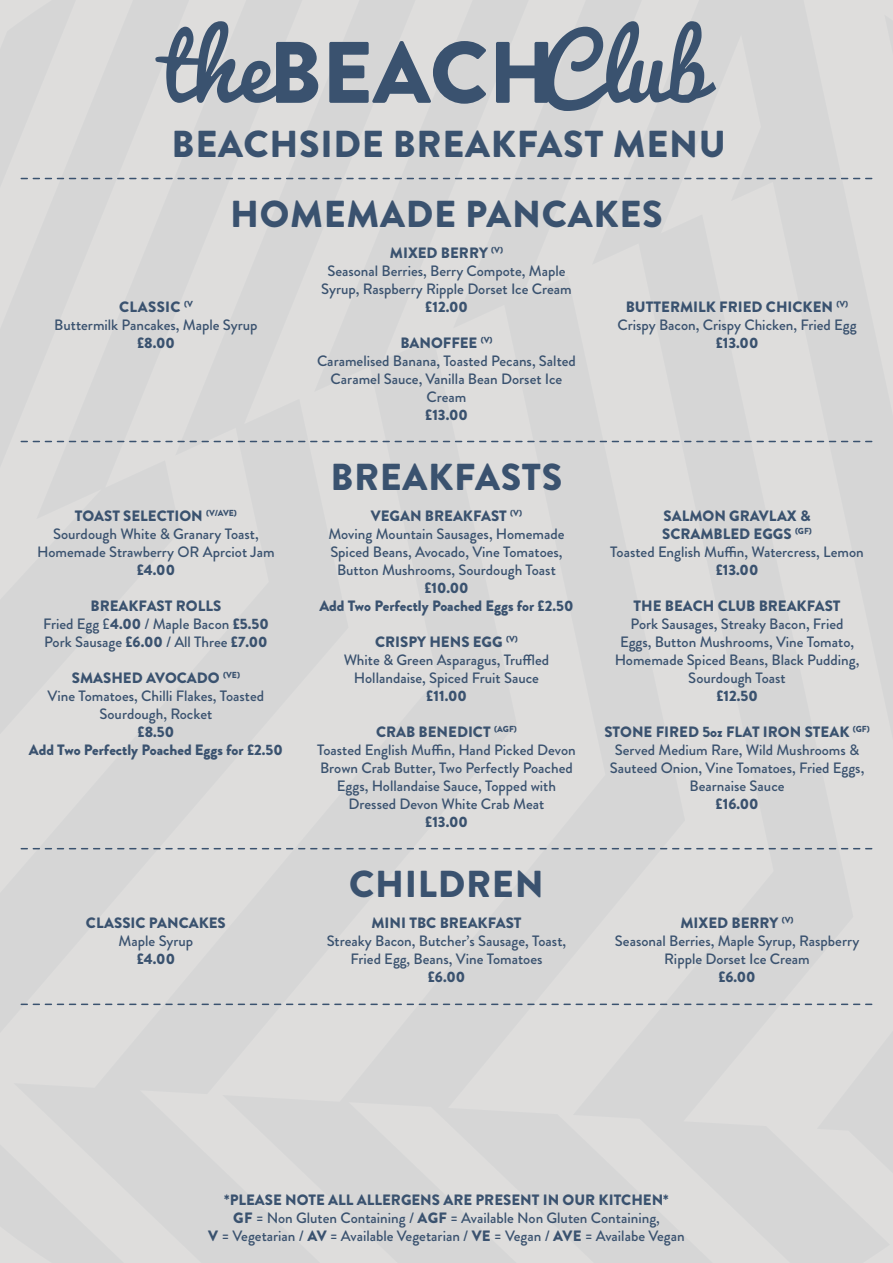
<style>
.page{position:relative;width:893px;height:1263px;background:#dedddc}
.page>*{position:absolute;margin:0;border:0;box-sizing:border-box;transform-origin:0 0}
.t1{font:87px "Pacifico";color:#3a526f}
.t2{font:900 37.5px "Brandon Grotesque";letter-spacing:.02em;color:#3a526f}
.t3{font:500 15px/18px "Brandon Grotesque";color:#3a526f;text-align:center}
.t4{font:900 15px/18px "Brandon Grotesque";color:#3a526f;text-align:center}
.s1{font-family:"Brandon Grotesque";font-weight:900}
.s2{font-weight:900}
</style>
<div class="page">
<svg style="left:21px;top:178px;width:851px;height:1px"></svg>
<svg style="left:21px;top:441px;width:851px;height:1px"></svg>
<svg style="left:21px;top:848px;width:851px;height:1px"></svg>
<svg style="left:21px;top:1003px;width:851px;height:2px;background:#98a1ad"></svg>
<h1 class="t1" style="left:159px;top:-8px;width:549px">the <span class="s1">BEACH</span> Club</h1>
<h2 class="t2" style="left:172px;top:118px;width:556px">BEACHSIDE BREAKFAST MENU</h2>
<h2 class="t2" style="left:230px;top:187px;width:434px">HOMEMADE PANCAKES</h2>
<p class="t3" style="left:54px;top:298px;width:205px"><span class="s2">CLASSIC</span> <sup>(V<br></sup>Buttermilk Pancakes, Maple Syrup</p>
<p class="t4" style="left:137px;top:334px;width:39px">£8.00</p>
<p class="t3" style="left:37px;top:507px;width:239px"><span class="s2">TOAST SELECTION</span> <sup>(V/AVE)<br></sup>Sourdough White &amp; Granary Toast,<br>Homemade Strawberry OR Aprciot Jam</p>
<p class="t4" style="left:137px;top:561px;width:40px">£4.00</p>
<p class="t3" style="left:43px;top:597px;width:227px"><span class="s2">BREAKFAST ROLLS<br></span>Fried Egg £<span class="s2">4.00</span> / Maple Bacon <span class="s2">£5.50<br></span>Pork Sausage <span class="s2">£6.00</span> / All Three <span class="s2">£7.00</span></p>
<p class="t3" style="left:48px;top:669px;width:218px"><span class="s2">SMASHED AVOCADO</span> <sup>(VE)<br></sup>Vine Tomatoes, Chilli Flakes, Toasted<br>Sourdough, Rocket</p>
<p class="t4" style="left:29px;top:723px;width:255px">£8.50<br>Add Two Perfectly Poached Eggs for £2.50</p>
<p class="t4" style="left:86px;top:914px;width:141px">CLASSIC PANCAKES</p>
<p class="t3" style="left:119px;top:932px;width:76px">Maple Syrup</p>
<p class="t4" style="left:137px;top:950px;width:40px">£4.00</p>
<p class="t3" style="left:321px;top:244px;width:252px"><span class="s2">MIXED BERRY</span> <sup>(V)<br></sup>Seasonal Berries, Berry Compote, Maple<br>Syrup, Raspberry Ripple Dorset Ice Cream</p>
<p class="t4" style="left:425px;top:298px;width:44px">£12.00</p>
<p class="t3" style="left:317px;top:334px;width:260px"><span class="s2">BANOFFEE</span> <sup>(V)<br></sup>Caramelised Banana, Toasted Pecans, Salted<br>Caramel Sauce, Vanilla Bean Dorset Ice<br>Cream</p>
<p class="t4" style="left:425px;top:406px;width:44px">£13.00</p>
<h2 class="t2" style="left:330px;top:450px;width:234px">BREAKFASTS</h2>
<p class="t3" style="left:328px;top:507px;width:238px"><span class="s2">VEGAN BREAKFAST</span> <sup>(V)<br></sup>Moving Mountain Sausages, Homemade<br>Spiced Beans, Avocado, Vine Tomatoes,<br>Button Mushrooms, Sourdough Toast</p>
<p class="t4" style="left:319px;top:579px;width:255px">£10.00<br>Add Two Perfectly Poached Eggs for £2.50</p>
<p class="t3" style="left:344px;top:633px;width:207px"><span class="s2">CRISPY HENS EGG</span> <sup>(V)<br></sup>White &amp; Green Asparagus, Truffled<br>Hollandaise, Spiced Fruit Sauce</p>
<p class="t4" style="left:426px;top:687px;width:42px">£11.00</p>
<p class="t3" style="left:317px;top:723px;width:260px"><span class="s2">CRAB BENEDICT</span> <sup>(AGF)<br></sup>Toasted English Muffin, Hand Picked Devon Brown Crab Butter, Two Perfectly Poached Eggs, Hollandaise Sauce, Topped with Dressed Devon White Crab Meat</p>
<p class="t4" style="left:425px;top:813px;width:44px">£13.00</p>
<h2 class="t2" style="left:349px;top:857px;width:196px">CHILDREN</h2>
<p class="t4" style="left:371px;top:914px;width:152px">MINI TBC BREAKFAST</p>
<p class="t3" style="left:327px;top:932px;width:241px">Streaky Bacon, Butcher’s Sausage, Toast,<br>Fried Egg, Beans, Vine Tomatoes</p>
<p class="t4" style="left:428px;top:968px;width:39px">£6.00</p>
<p class="t3" style="left:617px;top:298px;width:241px"><span class="s2">BUTTERMILK FRIED CHICKEN</span> <sup>(V)<br></sup>Crispy Bacon, Crispy Chicken, Fried Egg</p>
<p class="t4" style="left:716px;top:334px;width:44px">£13.00</p>
<p class="t3" style="left:610px;top:507px;width:255px"><span class="s2">SALMON GRAVLAX &amp;<br>SCRAMBLED EGGS</span> <sup>(GF)<br></sup>Toasted English Muffin, Watercress, Lemon</p>
<p class="t4" style="left:716px;top:561px;width:44px">£13.00</p>
<p class="t4" style="left:634px;top:597px;width:208px">THE BEACH CLUB BREAKFAST</p>
<p class="t3" style="left:615px;top:615px;width:246px">Pork Sausages, Streaky Bacon, Fried<br>Eggs, Button Mushrooms, Vine Tomato,<br>Homemade Spiced Beans, Black Pudding,<br>Sourdough Toast</p>
<p class="t4" style="left:716px;top:687px;width:43px">£12.50</p>
<p class="t3" style="left:604px;top:723px;width:267px"><span class="s2">STONE FIRED 5oz FLAT IRON STEAK</span> <sup>(GF)<br></sup>Served Medium Rare, Wild Mushrooms &amp;<br>Sauteed Onion, Vine Tomatoes, Fried Eggs,<br>Bearnaise Sauce</p>
<p class="t4" style="left:716px;top:795px;width:44px">£16.00</p>
<p class="t3" style="left:615px;top:914px;width:246px"><span class="s2">MIXED BERRY</span> <sup>(V)<br></sup>Seasonal Berries, Maple Syrup, Raspberry<br>Ripple Dorset Ice Cream</p>
<p class="t4" style="left:718px;top:968px;width:39px">£6.00</p>
<p class="t3" style="left:208px;top:1191px;width:478px"><span class="s2">*PLEASE NOTE ALL ALLERGENS ARE PRESENT IN OUR KITCHEN*<br>GF</span> = Non Gluten Containing / <span class="s2">AGF</span> = Available Non Gluten Containing,<br><span class="s2">V</span> = Vegetarian / <span class="s2">AV</span> = Available Vegetarian / <span class="s2">VE</span> = Vegan / <span class="s2">AVE</span> = Availabe Vegan</p>
</div>
